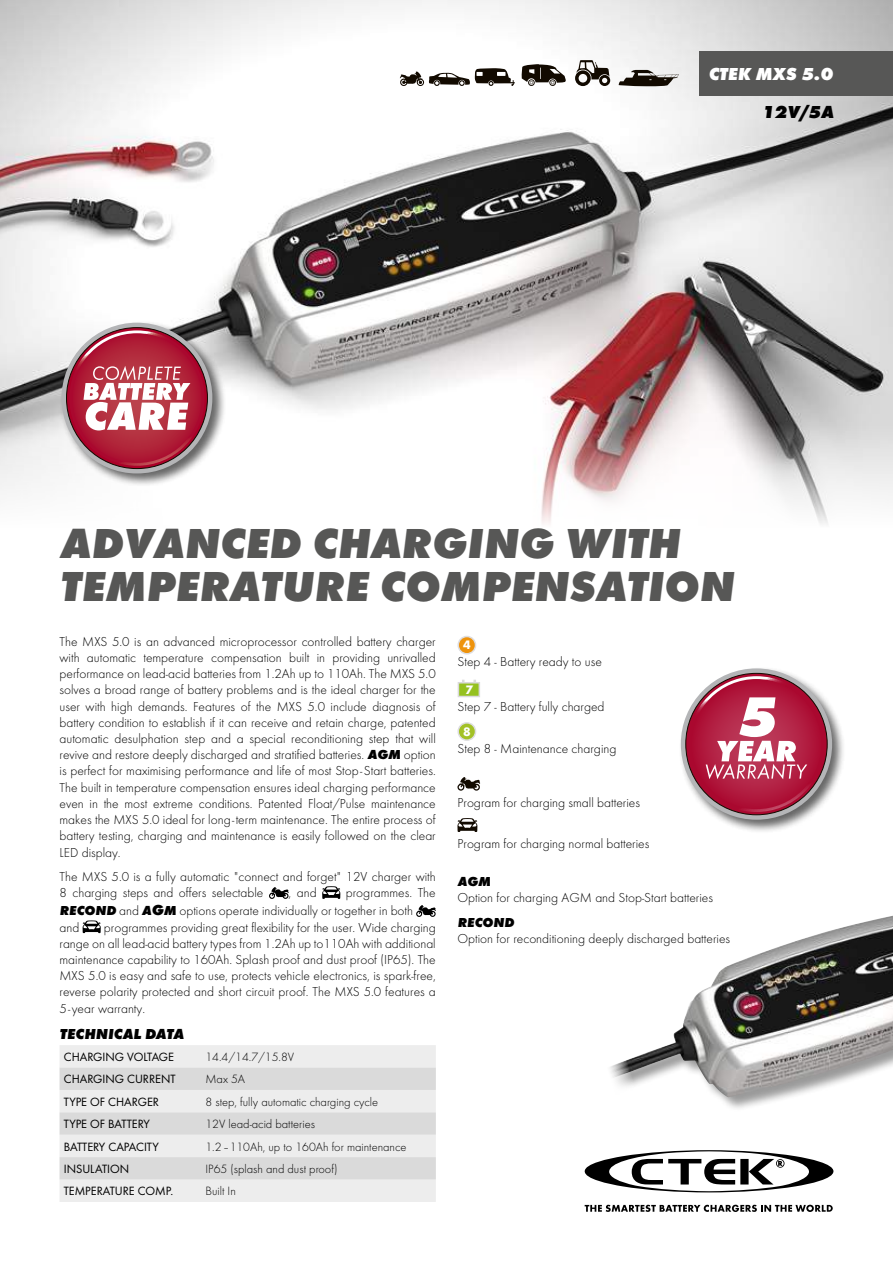
<style>
.page{position:relative;width:893px;height:1263px;background:#fff}
.page>*{position:absolute;margin:0;border:0;box-sizing:border-box;transform-origin:0 0}
.t1{font:italic 700 expanded 43.5px/43.5px "Futura";color:#575756}
.t2{font:italic 700 expanded 18px "Futura";color:#fff}
.t3{font:italic 700 expanded 18px "Futura";color:#000}
.t4{font:italic 700 expanded 15px "Futura";color:#000}
.t5{font:300 13.5px/16.2px "Futura";color:#000;text-align:justify}
.t6{font:italic 700 expanded 13.5px "Futura";color:#000}
.t7{font:700 12.75px "Futura";color:#fff}
.t8{font:300 12.45px "Futura";color:#000}
.t9{font:12.45px "Futura Boo";color:#000}
.s1{font-weight:700;font-style:italic;font-stretch:expanded}
.s2{font-weight:700;font-style:italic;font-stretch:expanded;font-size:15px}
</style>
<div class="page">
<img style="left:0;top:0;width:893px;height:524px">
<div style="left:59px;top:321px;width:167px;height:166px;background:#000;opacity:.6"></div>
<svg style="left:60px;top:321px;width:153px;height:154px"></svg>
<svg style="left:575px;top:60px;width:35px;height:26px"></svg>
<svg style="left:618px;top:70px;width:61px;height:16px"></svg>
<svg style="left:399px;top:68px;width:116px;height:18px"></svg>
<svg style="left:521px;top:64px;width:45px;height:22px"></svg>
<div style="left:700px;top:51px;width:193px;height:45px;background:#575756"></div>
<div style="left:679px;top:666px;width:167px;height:168px;background:#000;opacity:.6"></div>
<svg style="left:679px;top:666px;width:154px;height:155px"></svg>
<svg style="left:269px;top:887px;width:20px;height:12px"></svg>
<svg style="left:322px;top:886px;width:18px;height:13px"></svg>
<svg style="left:416px;top:905px;width:20px;height:12px"></svg>
<svg style="left:83px;top:920px;width:18px;height:13px"></svg>
<div style="left:60px;top:1045px;width:376px;height:157px;background:#ededed"></div>
<svg style="left:60px;top:1067px;width:376px;height:112px;background:#e1e1e1"></svg>
<div style="left:458px;top:636px;width:17px;height:18px;background:#ee930c;border-radius:50%"></div>
<div style="left:457px;top:636px;width:19px;height:18px;border:2px solid #dedee1;border-radius:50%"></div>
<svg style="left:458px;top:680px;width:22px;height:17px"></svg>
<div style="left:458px;top:723px;width:17px;height:17px;background:#a3c126;border-radius:50%"></div>
<div style="left:457px;top:722px;width:19px;height:19px;border:2px solid #dedee1;border-radius:50%"></div>
<svg style="left:457px;top:777px;width:24px;height:14px"></svg>
<svg style="left:457px;top:818px;width:20px;height:14px"></svg>
<img style="left:711px;top:915px;width:182px;height:170px">
<svg style="left:584px;top:986px;width:249px;height:206px"></svg>
<svg style="left:585px;top:1205px;width:248px;height:7px"></svg>
<h2 class="t2" style="left:708px;top:63px;width:126px">CTEK MXS 5.0</h2>
<h2 class="t3" style="left:762px;top:101px;width:73px">12V/5A</h2>
<h1 class="t1" style="left:60px;top:521px;width:676px">ADVANCED CHARGING WITH<br>TEMPERATURE COMPENSATION</h1>
<p class="t5" style="left:60px;top:633px;width:378px">The MXS 5.0 is an advanced microprocessor controlled battery charger with automatic temperature compensation built in providing unrivalled performance on lead-acid batteries from 1.2Ah up to 110Ah. The MXS 5.0 solves a broad range of battery problems and is the ideal charger for the user with high demands. Features of the MXS 5.0 include diagnosis of battery condition to establish if it can receive and retain charge, patented automatic desulphation step and a special reconditioning step that will revive and restore deeply discharged and stratified batteries. <span class="s1">AGM</span> option is perfect for maximising performance and life of most Stop-Start batteries.<br>The built in temperature compensation ensures ideal charging performance even in the most extreme conditions. Patented Float/Pulse maintenance makes the MXS 5.0 ideal for long-term maintenance. The entire process of battery testing, charging and maintenance is easily followed on the clear LED display.</p>
<p class="t5" style="left:60px;top:869px;width:378px">The MXS 5.0 is a fully automatic "connect and forget" 12V charger with<br>8 charging steps and offers selectable</p>
<p class="t7" style="left:463px;top:637px;width:9px">4</p>
<p class="t5" style="left:457px;top:654px;width:146px">Step 4 - Battery ready to use</p>
<p class="t7" style="left:466px;top:682px;width:9px">7</p>
<p class="t5" style="left:457px;top:698px;width:149px">Step 7 - Battery fully charged</p>
<p class="t7" style="left:463px;top:723px;width:9px">8</p>
<p class="t5" style="left:457px;top:740px;width:160px">Step 8 - Maintenance charging</p>
<p class="t5" style="left:457px;top:794px;width:184px">Program for charging small batteries</p>
<p class="t5" style="left:457px;top:836px;width:193px">Program for charging normal batteries</p>
<p class="t6" style="left:457px;top:873px;width:35px">AGM</p>
<p class="t5" style="left:457px;top:889px;width:257px">Option for charging AGM and Stop-Start batteries</p>
<p class="t6" style="left:457px;top:914px;width:58px">RECOND</p>
<p class="t5" style="left:457px;top:930px;width:274px">Option for reconditioning deeply discharged batteries</p>
<p class="t5" style="left:60px;top:884px;width:378px;line-height:18px;text-indent:286px">programmes. The<br><span class="s1">RECOND</span> and <span class="s1">A</span><span class="s2">G</span><span class="s1">M</span> options operate individually or together in both</p>
<p class="t5" style="left:60px;top:919px;width:21px">and</p>
<p class="t5" style="left:289px;top:885px;width:30px">, and</p>
<p class="t5" style="left:60px;top:919px;width:378px;text-indent:44px">programmes providing great flexibility for the user. Wide charging range on all lead-acid battery types from 1.2Ah up to110Ah with additional maintenance capability to 160Ah. Splash proof and dust proof (IP65). The MXS 5.0 is easy and safe to use, protects vehicle electronics, is spark-free, reverse polarity protected and short circuit proof. The MXS 5.0 features a 5-year warranty.</p>
<p class="t4" style="left:60px;top:1025px;width:126px">TECHNICAL DATA</p>
<p class="t9" style="left:64px;top:1049px;width:112px">CHARGING VOLTAGE</p>
<p class="t8" style="left:205px;top:1050px;width:90px">14.4/14.7/15.8V</p>
<p class="t9" style="left:64px;top:1072px;width:113px">CHARGING CURRENT</p>
<p class="t8" style="left:205px;top:1072px;width:41px">Max 5A</p>
<p class="t9" style="left:64px;top:1094px;width:97px">TYPE OF CHARGER</p>
<p class="t8" style="left:205px;top:1094px;width:174px">8 step, fully automatic charging cycle</p>
<p class="t9" style="left:64px;top:1116px;width:88px">TYPE OF BATTERY</p>
<p class="t8" style="left:205px;top:1117px;width:111px">12V lead-acid batteries</p>
<p class="t9" style="left:64px;top:1139px;width:97px">BATTERY CAPACITY</p>
<p class="t8" style="left:205px;top:1139px;width:203px">1.2–110Ah, up to 160Ah for maintenance</p>
<p class="t9" style="left:64px;top:1161px;width:67px">INSULATION</p>
<p class="t8" style="left:205px;top:1162px;width:133px">IP65 (splash and dust proof)</p>
<p class="t9" style="left:64px;top:1184px;width:111px">TEMPERATURE COMP.</p>
<p class="t8" style="left:205px;top:1184px;width:32px">Built In</p>
</div>
